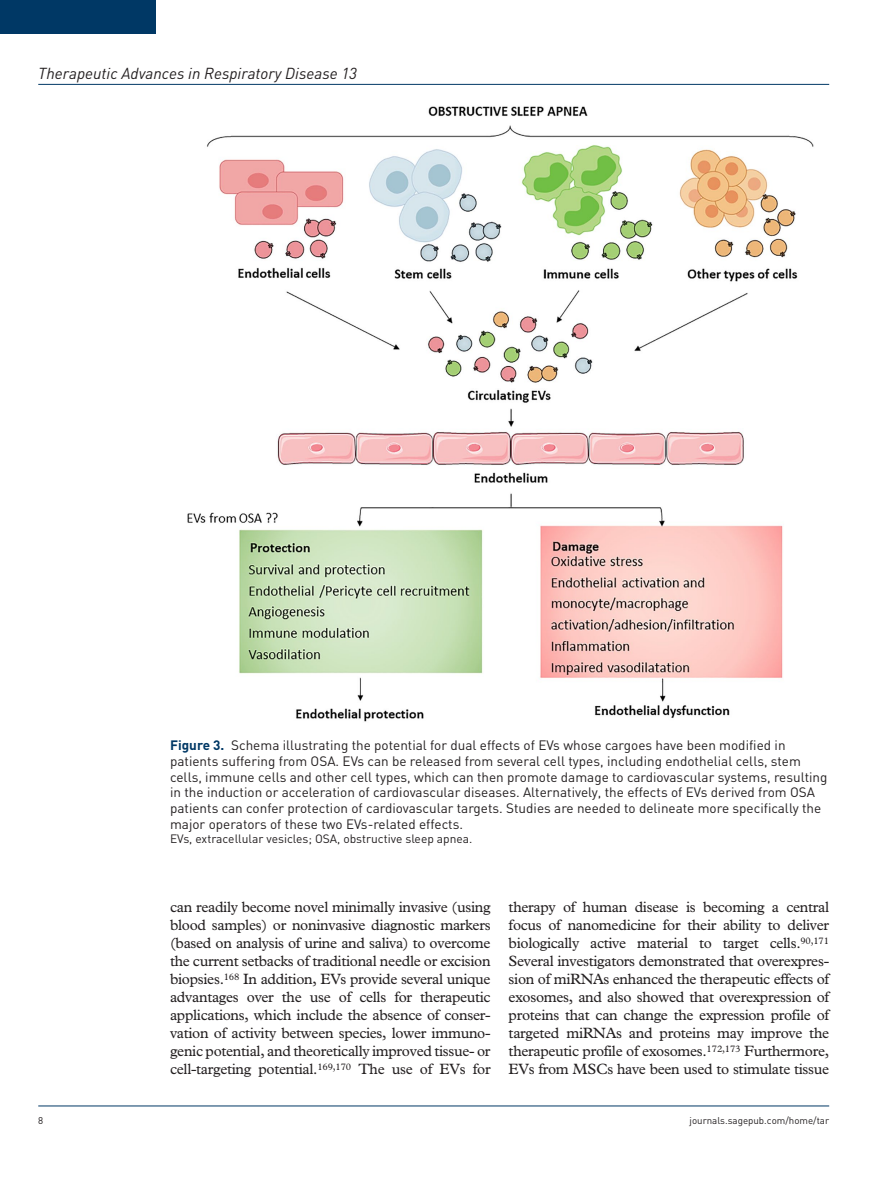
<style>
.page{position:relative;width:893px;height:1191px;background:#fff}
.page>*{position:absolute;margin:0;border:0;box-sizing:border-box;transform-origin:0 0}
.t1{font:italic 15.75px "DIN";color:#231f20}
.t2{font:15px/18px "Plantin Std";letter-spacing:-.02em;color:#231f20;text-align:justify}
.t3{font:13.5px/15.8px "DIN";color:#231f20}
.t4{font:12px "DIN";color:#231f20}
.t5{font:9.75px "DIN";color:#231f20}
.s1{font-weight:700;color:#003865}
</style>
<div class="page">
<hr style="left:38px;top:84px;width:791px;height:1px;background:#003865">
<hr style="left:38px;top:1105px;width:791px;height:1px;background:#003865">
<div style="left:0;top:0;width:155px;height:34px;background:#003865"></div>
<img style="left:187px;top:106px;width:627px;height:616px">
<p class="t1" style="left:38px;top:63px;width:320px">Therapeutic Advances in Respiratory Disease 13</p>
<p class="t3" style="left:170px;top:737px;width:659px"><span class="s1">Figure 3.</span> Schema illustrating the potential for dual effects of EVs whose cargoes have been modified in patients suffering from OSA. EVs can be released from several cell types, including endothelial cells, stem cells, immune cells and other cell types, which can then promote damage to cardiovascular systems, resulting in the induction or acceleration of cardiovascular diseases. Alternatively, the effects of EVs derived from OSA patients can confer protection of cardiovascular targets. Studies are needed to delineate more specifically the major operators of these two EVs-related effects.</p>
<p class="t4" style="left:170px;top:831px;width:304px">EVs, extracellular vesicles; OSA, obstructive sleep apnea.</p>
<p class="t2" style="left:170px;top:898px;width:322px">can readily become novel minimally invasive (using blood samples) or noninvasive diagnostic markers (based on analysis of urine and saliva) to overcome the current setbacks of traditional needle or excision biopsies.<sup>168</sup> In addition, EVs provide several unique advantages over the use of cells for therapeutic applications, which include the absence of conser&shy;vation of activity between species, lower immuno&shy;genic potential, and theoretically improved tissue- or cell-targeting potential.<sup>169,170</sup> The use of EVs for</p>
<p class="t2" style="left:509px;top:898px;width:322px">therapy of human disease is becoming a central focus of nanomedicine for their ability to deliver biologically active material to target cells.<sup>90,171<br></sup>Several investigators demonstrated that overexpres&shy;sion of miRNAs enhanced the therapeutic effects of exosomes, and also showed that overexpression of proteins that can change the expression profile of targeted miRNAs and proteins may improve the therapeutic profile of exosomes.<sup>172,173</sup> Furthermore, EVs from MSCs have been used to stimulate tissue</p>
<p class="t5" style="left:38px;top:1114px;width:7px">8</p>
<p class="t5" style="left:689px;top:1114px;width:141px">journals.sagepub.com/home/tar</p>
</div>
